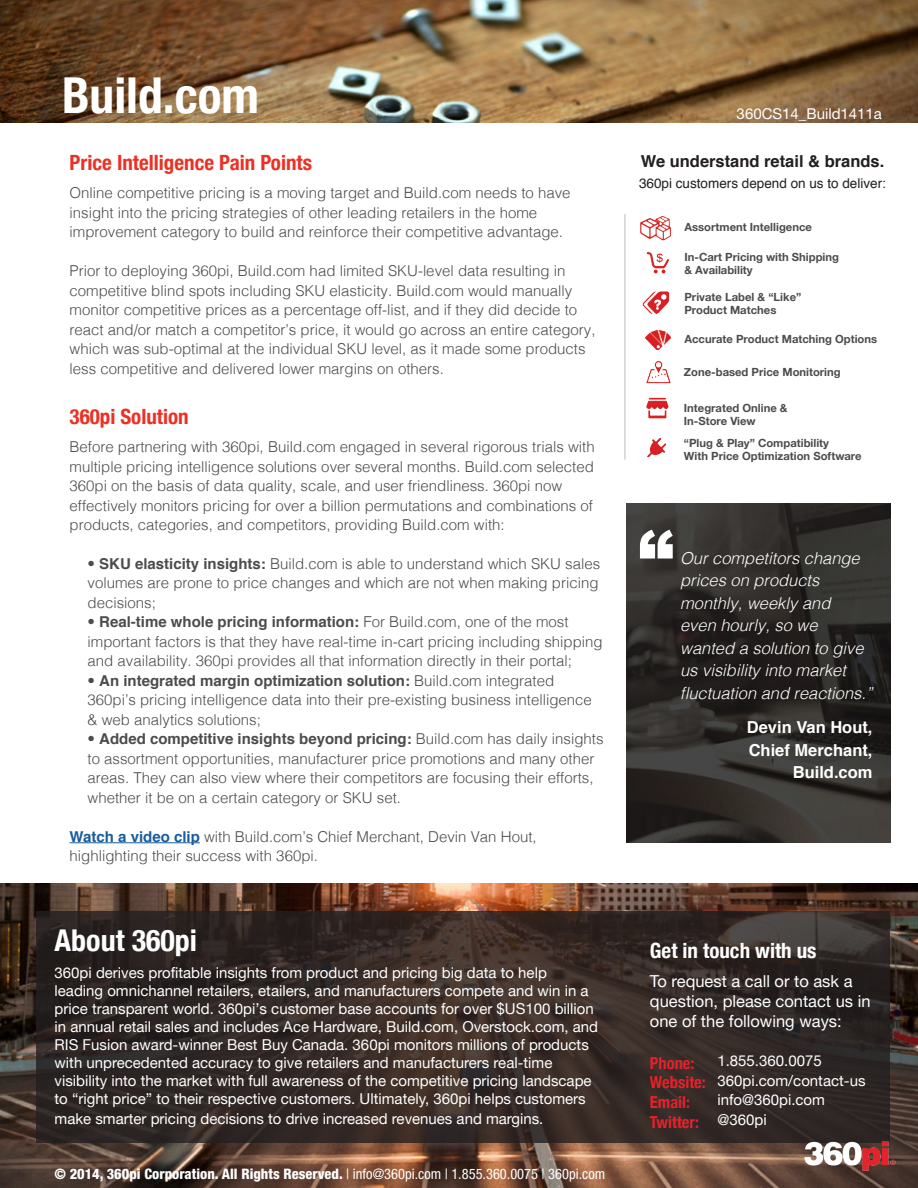
<style>
.page{position:relative;width:918px;height:1188px;background:#fff}
.page>*{position:absolute;margin:0;border:0;box-sizing:border-box;transform-origin:0 0}
.t1{font:900 72.6px "Arial";color:#fff}
.t2{font:700 condensed 49.5px "Helvetica Neue";color:#fff}
.t3{font:700 condensed 30px "Helvetica Neue";color:#fff}
.t4{font:700 condensed 21px "Helvetica Neue";color:#ed3024}
.t5{font:700 condensed 21px "Helvetica Neue";color:#fff}
.t6{font:italic 300 16.5px/22.5px "Helvetica";color:#fff}
.t7{font:16.5px/19.8px "Helvetica Neue";color:#fff}
.t8{font:700 16.5px/22.5px "Helvetica";color:#fff}
.t9{font:700 condensed 16.5px "Helvetica Neue";color:#e62129}
.t10{font:700 16.5px "Helvetica";color:#231f20}
.t11{font:300 15px/19.5px "Helvetica";color:#4b4c4d}
.t12{font:15px/18px "Helvetica Neue";color:#fff}
.t13{font:15px "Helvetica Neue LT Std";color:#fff}
.t14{font:800 condensed 14.4px "Helvetica Neue";color:#fff}
.t15{font:13.5px "Helvetica";color:#231f20}
.t16{font:700 11.25px/13.8px "Helvetica Neue";color:#4b4c4d}
.s1{font-weight:700}
.s2{font-weight:700;color:#175d9e}
.s3{font-weight:400}
</style>
<div class="page">
<img style="left:0;top:883px;width:918px;height:305px">
<svg style="left:36px;top:911px;width:854px;height:231px;background:#332926"></svg>
<img style="left:626px;top:503px;width:264px;height:339px">
<img style="left:0;top:0;width:918px;height:122px">
<hr style="left:70px;top:842px;width:130px;height:1px;background:#175d9e">
<img style="left:640px;top:216px;width:31px;height:25px">
<img style="left:646px;top:360px;width:25px;height:24px">
<img style="left:644px;top:330px;width:28px;height:20px">
<img style="left:642px;top:291px;width:28px;height:23px">
<img style="left:646px;top:251px;width:23px;height:23px">
<img style="left:646px;top:397px;width:23px;height:22px">
<img style="left:647px;top:438px;width:20px;height:20px">
<hr style="left:624px;top:214px;width:2px;height:246px;background:#d1d2d4">
<img style="left:801px;top:1136px;width:98px;height:39px">
<p class="t2" style="left:62px;top:54px;width:261px">G tar Center</p>
<p class="t2" style="left:62px;top:54px;width:198px">Build.com</p>
<p class="t4" style="left:70px;top:145px;width:244px">Price Intelligence Pain Points</p>
<p class="t11" style="left:70px;top:182px;width:502px">Online competitive pricing is a moving target and Build.com needs to have insight into the pricing strategies of other leading retailers in the home improvement category to build and reinforce their competitive advantage.</p>
<p class="t11" style="left:70px;top:260px;width:528px">Prior to deploying 360pi, Build.com had limited SKU-level data resulting in competitive blind spots including SKU elasticity. Build.com would manually monitor competitive prices as a percentage off-list, and if they did decide to react and/or match a competitor’s price, it would go across an entire category, which was sub-optimal at the individual SKU level, as it made some products less competitive and delivered lower margins on others.</p>
<p class="t4" style="left:70px;top:399px;width:121px">360pi Solution</p>
<p class="t11" style="left:70px;top:436px;width:527px">Before partnering with 360pi, Build.com engaged in several rigorous trials with multiple pricing intelligence solutions over several months. Build.com selected 360pi on the basis of data quality, scale, and user friendliness. 360pi now effectively monitors pricing for over a billion permutations and combinations of products, categories, and competitors, providing Build.com with:</p>
<p class="t11" style="left:88px;top:553px;width:514px;text-align:justify">• <span class="s1">SKU elasticity insights:</span> Build.com is able to understand which SKU sales volumes are prone to price changes and which are not when making pricing decisions;</p>
<p class="t11" style="left:88px;top:611px;width:517px">• <span class="s1">Real-time whole pricing information:</span> For Build.com, one of the most important factors is that they have real-time in-cart pricing including shipping and availability. 360pi provides all that information directly in their portal;</p>
<p class="t11" style="left:88px;top:670px;width:506px">• <span class="s1">An integrated margin optimization solution:</span> Build.com integrated<br>360pi’s pricing intelligence data into their pre-existing business intelligence &amp; web analytics solutions;</p>
<p class="t11" style="left:88px;top:728px;width:517px">• <span class="s1">Added competitive insights beyond pricing:</span> Build.com has daily insights to assortment opportunities, manufacturer price promotions and many other areas. They can also view where their competitors are focusing their efforts, whether it be on a certain category or SKU set.</p>
<p class="t11" style="left:70px;top:826px;width:469px"><span class="s2">Watch a video clip</span> with Build.com’s Chief Merchant, Devin Van Hout, highlighting their success with 360pi.</p>
<p class="t3" style="left:55px;top:916px;width:144px">About 360pi</p>
<p class="t12" style="left:55px;top:964px;width:545px">360pi derives profitable insights from product and pricing big data to help leading omnichannel retailers, etailers, and manufacturers compete and win in a price transparent world. 360pi’s customer base accounts for over $US100 billion in annual retail sales and includes Ace Hardware, Build.com, Overstock.com, and RIS Fusion award-winner Best Buy Canada. 360pi monitors millions of products with unprecedented accuracy to give retailers and manufacturers real-time visibility into the market with full awareness of the competitive pricing landscape to “right price” to their respective customers. Ultimately, 360pi helps customers</p>
<p class="t12" style="left:55px;top:1110px;width:490px">make smarter pricing decisions to drive increased revenues and margins.</p>
<p class="t14" style="left:54px;top:1165px;width:552px">© 2014, 360pi Corporation. All Rights Reserved. <span class="s3">| info@360pi.com | 1.855.360.0075 | 360pi.com</span></p>
<p class="t13" style="left:737px;top:105px;width:147px">360CS14_Build1411a</p>
<p class="t10" style="left:641px;top:148px;width:245px">We understand retail &amp; brands.</p>
<p class="t15" style="left:639px;top:173px;width:248px">360pi customers depend on us to deliver:</p>
<p class="t16" style="left:684px;top:221px;width:129px">Assortment Intelligence</p>
<p class="t16" style="left:684px;top:250px;width:156px">In-Cart Pricing with Shipping</p>
<p class="t16" style="left:684px;top:263px;width:70px">&amp; Availability</p>
<p class="t16" style="left:684px;top:290px;width:118px">Private Label &amp; “Like”<br>Product Matches</p>
<p class="t16" style="left:684px;top:333px;width:194px">Accurate Product Matching Options</p>
<p class="t16" style="left:684px;top:365px;width:158px">Zone-based Price Monitoring</p>
<p class="t16" style="left:684px;top:401px;width:105px">Integrated Online &amp;<br>In-Store View</p>
<p class="t16" style="left:684px;top:436px;width:147px">“Plug &amp; Play” Compatibility</p>
<p class="t16" style="left:684px;top:450px;width:179px">With Price Optimization Software</p>
<p class="t1" style="left:638px;top:504px;width:37px">“</p>
<p class="t6" style="left:680px;top:545px;width:194px">Our competitors change prices on products monthly, weekly and<br>even hourly, so we wanted a solution to give us visibility into market fluctuation and reactions.”</p>
<p class="t8" style="left:747px;top:716px;width:127px">Devin Van Hout,<br>Chief Merchant,</p>
<p class="t8" style="left:793px;top:761px;width:81px">Build.com</p>
<p class="t5" style="left:650px;top:934px;width:168px">Get in touch with us</p>
<p class="t7" style="left:650px;top:971px;width:222px">To request a call or to ask a question, please contact us in one of the following ways:</p>
<p class="t9" style="left:650px;top:1049px;width:46px">Phone:</p>
<p class="t9" style="left:650px;top:1069px;width:57px">Website:</p>
<p class="t9" style="left:650px;top:1089px;width:42px">Email:</p>
<p class="t9" style="left:650px;top:1109px;width:51px">Twitter:</p>
<p class="t12" style="left:717px;top:1052px;width:106px">1.855.360.0075</p>
<p class="t12" style="left:717px;top:1071px;width:150px">360pi.com/contact-us</p>
<p class="t12" style="left:717px;top:1091px;width:109px">info@360pi.com</p>
<p class="t12" style="left:717px;top:1110px;width:51px">@360pi</p>
</div>
